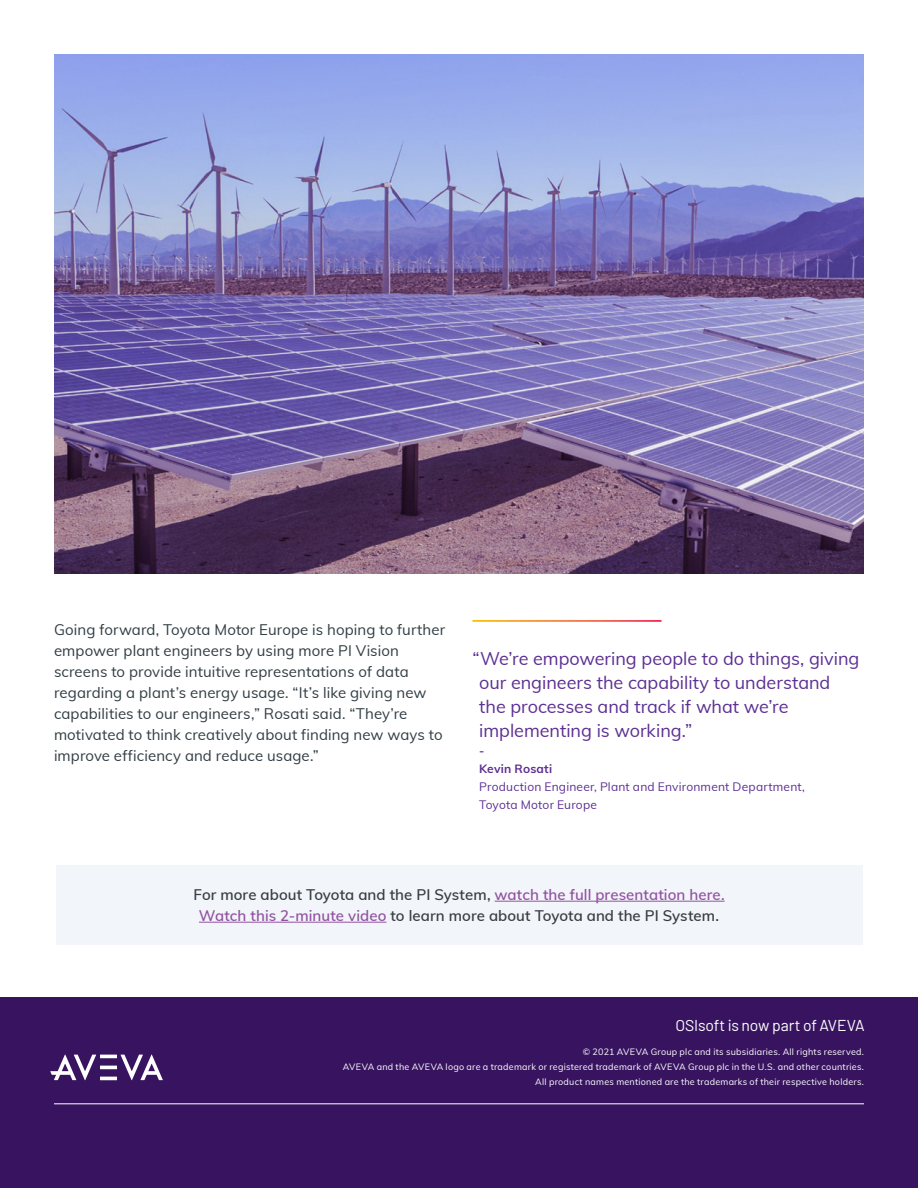
<style>
.page{position:relative;width:918px;height:1188px;background:#fff}
.page>*{position:absolute;margin:0;border:0;box-sizing:border-box;transform-origin:0 0}
.t1{font:18px/24px "Muli";color:#5c2f92}
.t2{font:15.75px "Barlow";letter-spacing:-.01em;color:#fff}
.t3{font:15px/21px "Muli";letter-spacing:.005em;color:#303c42}
.t4{font:600 15px/21px "Muli";letter-spacing:.005em;color:#373d43;text-align:center}
.t5{font:12px/18px "Muli";letter-spacing:.015em;color:#5c2f92}
.t6{font:700 12px/18px "Muli";letter-spacing:.015em;color:#5c2f92}
.t7{font:9px/15px "Muli";letter-spacing:.025em;color:#fff;text-align:right}
.s1{font-family:"Mulish";color:#9253a1}
</style>
<div class="page">
<img style="left:54px;top:54px;width:810px;height:519px">
<div style="left:0;top:998px;width:918px;height:190px;background:#381460"></div>
<hr style="left:54px;top:1104px;width:810px;height:1px;background:#fff">
<hr style="left:100px;top:1077px;width:17px;height:3px;background:#fff">
<hr style="left:100px;top:1066px;width:17px;height:3px;background:#fff">
<hr style="left:100px;top:1055px;width:17px;height:3px;background:#fff">
<svg style="left:50px;top:1055px;width:46px;height:25px"></svg>
<svg style="left:121px;top:1055px;width:42px;height:25px"></svg>
<div style="left:56px;top:866px;width:807px;height:79px;background:#f2f5fa"></div>
<hr style="left:495px;top:901px;width:230px;height:1px;background:#9253a1">
<hr style="left:199px;top:922px;width:188px;height:1px;background:#9253a1">
<p class="t3" style="left:54px;top:618px;width:393px">Going forward, Toyota Motor Europe is hoping to further empower plant engineers by using more PI Vision screens to provide intuitive representations of data regarding a plant’s energy usage. “It’s like giving new capabilities to our engineers,” Rosati said. “They’re motivated to think creatively about finding new ways to improve efficiency and reduce usage.”</p>
<p class="t1" style="left:479px;top:646px;width:382px;text-indent:-7px">“We’re empowering people to do things, giving our engineers the capability to understand the processes and track if what we’re implementing is working.”</p>
<p class="t6" style="left:479px;top:741px;width:74px">-<br>Kevin Rosati</p>
<p class="t5" style="left:479px;top:777px;width:327px">Production Engineer, Plant and Environment Department,<br>Toyota Motor Europe</p>
<p class="t4" style="left:193px;top:883px;width:533px">For more about Toyota and the PI System, <span class="s1">watch the full presentation here.<br>Watch this 2-minute video</span> to learn more about Toyota and the PI System.</p>
<p class="t2" style="left:675px;top:1014px;width:191px">OSIsoft is now part of AVEVA</p>
<p class="t7" style="left:343px;top:1044px;width:523px">© 2021 AVEVA Group plc and its subsidiaries. All rights reserved.<br>AVEVA and the AVEVA logo are a trademark or registered trademark of AVEVA Group plc in the U.S. and other countries.<br>All product names mentioned are the trademarks of their respective holders.</p>
</div>
